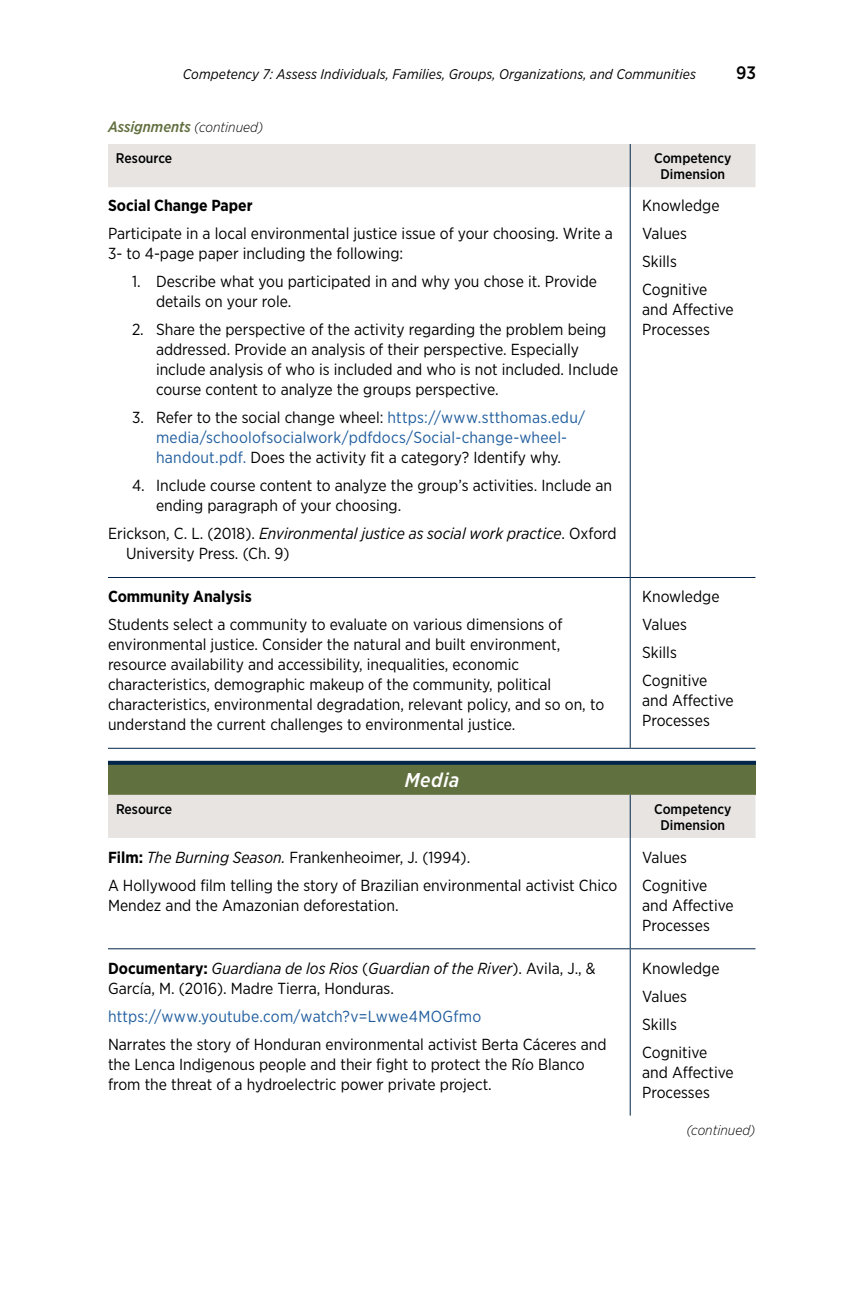
<style>
.page{position:relative;width:864px;height:1296px;background:#fff}
.page>*{position:absolute;margin:0;border:0;box-sizing:border-box;transform-origin:0 0}
.t1{font:italic 500 20px "Gotham Narrow";letter-spacing:.03em;color:#fff}
.t2{font:500 18px "Gotham Narrow";color:#000}
.t3{font:16px/20px "Gotham Narrow";color:#000}
.t4{font:16px/20px "Gotham Narrow";letter-spacing:.01em;color:#215e9e;text-align:center}
.t5{font:700 16px "Gotham Narrow";color:#000}
.t6{font:italic 500 15px "Gotham Narrow";color:#61703f}
.t7{font:italic 14px "Gotham Narrow";letter-spacing:.01em;color:#000}
.t8{font:500 14px/16px "Gotham Narrow";color:#000;text-align:center}
.t9{font:italic 300 14px "Gotham Narrow";color:#000}
.s1{font-weight:300;font-size:14px;color:#000}
.s2{color:#000}
.s3{font-style:italic}
.s4{font-weight:700}
</style>
<div class="page">
<div style="left:108px;top:144px;width:648px;height:43px;background:#e7e4e2"></div>
<hr style="left:108px;top:577px;width:522px;height:1px;background:#00254a">
<hr style="left:630px;top:577px;width:125px;height:1px;background:#00254a">
<hr style="left:630px;top:187px;width:1px;height:390px;background:#00254a">
<hr style="left:630px;top:578px;width:1px;height:170px;background:#00254a">
<hr style="left:108px;top:748px;width:522px;height:1px;background:#00254a">
<hr style="left:630px;top:748px;width:125px;height:1px;background:#00254a">
<hr style="left:630px;top:144px;width:1px;height:43px;background:#00254a">
<div style="left:108px;top:763px;width:648px;height:32px;background:#61703f"></div>
<svg style="left:108px;top:761px;width:648px;height:4px;fill:#00254a"></svg>
<div style="left:108px;top:795px;width:648px;height:43px;background:#e7e4e2"></div>
<hr style="left:108px;top:948px;width:522px;height:1px;background:#00254a">
<hr style="left:630px;top:948px;width:125px;height:1px;background:#00254a">
<hr style="left:630px;top:838px;width:1px;height:110px;background:#00254a">
<hr style="left:630px;top:949px;width:1px;height:167px;background:#00254a">
<hr style="left:630px;top:795px;width:1px;height:43px;background:#00254a">
<p class="t7" style="left:183px;top:66px;width:515px">Competency 7: Assess Individuals, Families, Groups, Organizations, and Communities</p>
<p class="t2" style="left:736px;top:61px;width:21px">93</p>
<p class="t6" style="left:108px;top:117px;width:157px">Assignments <span class="s1">(continued)</span></p>
<p class="t8" style="left:116px;top:150px;width:58px">Resource</p>
<p class="t8" style="left:654px;top:150px;width:79px">Competency<br>Dimension</p>
<p class="t5" style="left:108px;top:196px;width:146px">Social Change Paper</p>
<p class="t3" style="left:108px;top:224px;width:506px">Participate in a local environmental justice issue of your choosing. Write a<br>3- to 4-page paper including the following:</p>
<p class="t3" style="left:156px;top:272px;width:443px;text-indent:-24px">1. Describe what you participated in and why you chose it. Provide details on your role.</p>
<p class="t3" style="left:156px;top:320px;width:464px;text-indent:-24px">2. Share the perspective of the activity regarding the problem being addressed. Provide an analysis of their perspective. Especially include analysis of who is included and who is not included. Include course content to analyze the groups perspective.</p>
<p class="t4" style="left:132px;top:408px;width:455px"><span class="s2">3. Refer to the social change wheel:</span> https://www.stthomas.edu/ media/schoolofsocialwork/pdfdocs/Social-change-wheel&shy;handout.pdf. <span class="s2">Does the activity fit a category? Identify why.</span></p>
<p class="t3" style="left:156px;top:476px;width:458px;text-indent:-24px">4. Include course content to analyze the group’s activities. Include an ending paragraph of your choosing.</p>
<p class="t3" style="left:126px;top:524px;width:492px;text-indent:-18px">Erickson, C. L. (2018). <span class="s3">Environmental justice as social work practice</span>. Oxford<br>University Press. (Ch. 9)</p>
<p class="t3" style="left:642px;top:192px;width:79px;line-height:28px">Knowledge<br>Values<br>Skills<br>Cognitive</p>
<p class="t3" style="left:642px;top:300px;width:93px">and Affective<br>Processes</p>
<p class="t5" style="left:108px;top:586px;width:145px">Community Analysis</p>
<p class="t3" style="left:108px;top:614px;width:498px">Students select a community to evaluate on various dimensions of environmental justice. Consider the natural and built environment, resource availability and accessibility, inequalities, economic characteristics, demographic makeup of the community, political characteristics, environmental degradation, relevant policy, and so on, to understand the current challenges to environmental justice.</p>
<p class="t1" style="left:405px;top:767px;width:56px">Media</p>
<p class="t3" style="left:642px;top:582px;width:79px;line-height:28px">Knowledge<br>Values<br>Skills<br>Cognitive</p>
<p class="t3" style="left:642px;top:690px;width:93px">and Affective<br>Processes</p>
<p class="t8" style="left:116px;top:801px;width:58px">Resource</p>
<p class="t8" style="left:654px;top:801px;width:79px">Competency<br>Dimension</p>
<p class="t3" style="left:108px;top:843px;width:511px;line-height:28px"><span class="s4">Film:</span> <span class="s3">The Burning Season.</span> Frankenheoimer, J. (1994).<br>A Hollywood film telling the story of Brazilian environmental activist Chico</p>
<p class="t3" style="left:108px;top:895px;width:290px">Mendez and the Amazonian deforestation.</p>
<p class="t3" style="left:642px;top:843px;width:67px;line-height:28px">Values<br>Cognitive</p>
<p class="t3" style="left:642px;top:895px;width:93px">and Affective<br>Processes</p>
<p class="t3" style="left:108px;top:958px;width:489px"><span class="s4">Documentary:</span> <span class="s3">Guardiana de los Rios</span> (<span class="s3">Guardian of the River</span>). Avila, J., &amp;<br>García, M. (2016). Madre Tierra, Honduras.</p>
<p class="t4" style="left:108px;top:1006px;width:375px">https://www.youtube.com/watch?v=Lwwe4MOGfmo</p>
<p class="t3" style="left:108px;top:1034px;width:500px">Narrates the story of Honduran environmental activist Berta Cáceres and the Lenca Indigenous people and their fight to protect the Río Blanco from the threat of a hydroelectric power private project.</p>
<p class="t3" style="left:642px;top:954px;width:79px;line-height:28px">Knowledge<br>Values<br>Skills<br>Cognitive</p>
<p class="t3" style="left:642px;top:1062px;width:93px">and Affective<br>Processes</p>
<p class="t9" style="left:686px;top:1121px;width:71px">(continued)</p>
</div>
